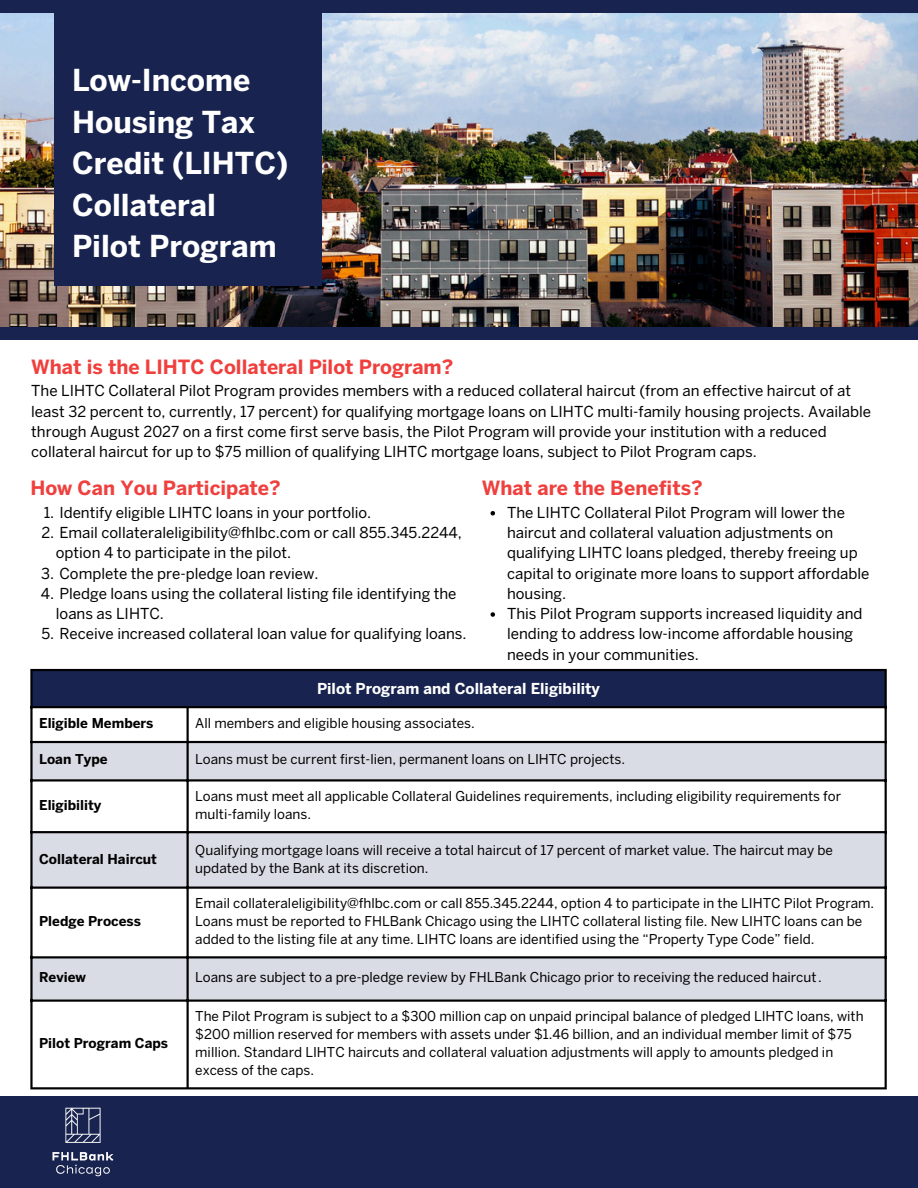
<style>
.page{position:relative;width:918px;height:1188px;background:#fff}
.page>*{position:absolute;margin:0;border:0;box-sizing:border-box;transform-origin:0 0}
.t1{font:700 30px/41.7px "Benton Sans";color:#fff}
.t2{font:700 19.5px "Benton Sans";color:#ef403e}
.t3{font:15px/20.2px "Benton Sans";color:#000}
.t4{font:700 15px "Benton Sans";color:#fff}
.t5{font:13.5px/18px "Benton Sans";color:#000}
.t6{font:700 13.5px "Benton Sans";color:#000}
</style>
<div class="page">
<div style="left:0;top:1096px;width:918px;height:92px;background:#18244f"></div>
<img style="left:52px;top:1107px;width:62px;height:70px">
<img style="left:0;top:12px;width:918px;height:315px">
<div style="left:54px;top:6px;width:267px;height:280px;background:#18244f"></div>
<div style="left:0;top:0;width:918px;height:12px;background:#18244f"></div>
<div style="left:0;top:327px;width:918px;height:12px;background:#18244f"></div>
<div style="left:31px;top:670px;width:855px;height:37px;background:#18244f"></div>
<svg style="left:33px;top:708px;width:852px;height:379px"></svg>
<svg style="left:33px;top:743px;width:852px;height:257px;fill:#dadce5"></svg>
<hr style="left:30px;top:671px;width:3px;height:416px;background:#000">
<hr style="left:187px;top:708px;width:2px;height:379px;background:#000">
<hr style="left:885px;top:671px;width:2px;height:416px;background:#000">
<hr style="left:30px;top:669px;width:857px;height:2px;background:#000">
<hr style="left:30px;top:706px;width:857px;height:2px;background:#000">
<hr style="left:30px;top:741px;width:857px;height:2px;background:#000">
<hr style="left:30px;top:779px;width:857px;height:3px;background:#000">
<hr style="left:30px;top:831px;width:857px;height:2px;background:#000">
<hr style="left:30px;top:887px;width:857px;height:2px;background:#000">
<hr style="left:30px;top:956px;width:857px;height:2px;background:#000">
<hr style="left:30px;top:1000px;width:857px;height:2px;background:#000">
<hr style="left:30px;top:1087px;width:857px;height:2px;background:#000">
<svg style="left:491px;top:511px;width:4px;height:5px"></svg>
<svg style="left:491px;top:612px;width:4px;height:5px"></svg>
<p class="t1" style="left:72px;top:60px;width:218px">Low-Income<br>Housing Tax<br>Credit (LIHTC)<br>Collateral<br>Pilot Program</p>
<p class="t2" style="left:31px;top:355px;width:424px">What is the LIHTC Collateral Pilot Program?</p>
<p class="t3" style="left:31px;top:381px;width:841px">The LIHTC Collateral Pilot Program provides members with a reduced collateral haircut (from an effective haircut of at least 32 percent to, currently, 17 percent) for qualifying mortgage loans on LIHTC multi-family housing projects. Available through August 2027 on a first come first serve basis, the Pilot Program will provide your institution with a reduced collateral haircut for up to $75 million of qualifying LIHTC mortgage loans, subject to Pilot Program caps.</p>
<p class="t2" style="left:30px;top:477px;width:252px">How Can You Participate?</p>
<p class="t2" style="left:482px;top:477px;width:222px">What are the Benefits?</p>
<h2 class="t3" style="left:44px;top:502px;width:329px">1. Identify eligible LIHTC loans in your portfolio.</h2>
<p class="t3" style="left:56px;top:523px;width:408px;text-indent:-14px">2. Email collateraleligibility@fhlbc.com or call 855.345.2244, option 4 to participate in the pilot.</p>
<h2 class="t3" style="left:41px;top:563px;width:279px">3. Complete the pre-pledge loan review.</h2>
<h2 class="t3" style="left:56px;top:583px;width:402px;text-indent:-15px">4. Pledge loans using the collateral listing file identifying the loans as LIHTC.</h2>
<p class="t3" style="left:41px;top:624px;width:427px">5. Receive increased collateral loan value for qualifying loans.</p>
<p class="t4" style="left:317px;top:679px;width:284px">Pilot Program and Collateral Eligibility</p>
<p class="t6" style="left:39px;top:716px;width:116px">Eligible Members</p>
<p class="t5" style="left:195px;top:715px;width:281px">All members and eligible housing associates.</p>
<p class="t6" style="left:39px;top:752px;width:70px">Loan Type</p>
<p class="t5" style="left:195px;top:751px;width:431px">Loans must be current first-lien, permanent loans on LIHTC projects.</p>
<p class="t6" style="left:39px;top:797px;width:64px">Eligibility</p>
<p class="t5" style="left:195px;top:787px;width:647px">Loans must meet all applicable Collateral Guidelines requirements, including eligibility requirements for multi-family loans.</p>
<p class="t6" style="left:39px;top:851px;width:119px">Collateral Haircut</p>
<p class="t5" style="left:195px;top:841px;width:639px">Qualifying mortgage loans will receive a total haircut of 17 percent of market value. The haircut may be updated by the Bank at its discretion.</p>
<p class="t3" style="left:507px;top:502px;width:364px">The LIHTC Collateral Pilot Program will lower the haircut and collateral valuation adjustments on qualifying LIHTC loans pledged, thereby freeing up capital to originate more loans to support affordable housing.</p>
<p class="t3" style="left:507px;top:604px;width:357px">This Pilot Program supports increased liquidity and lending to address low-income affordable housing needs in your communities.</p>
<p class="t6" style="left:39px;top:913px;width:103px">Pledge Process</p>
<p class="t5" style="left:195px;top:894px;width:680px">Email collateraleligibility@fhlbc.com or call 855.345.2244, option 4 to participate in the LIHTC Pilot Program.<br>Loans must be reported to FHLBank Chicago using the LIHTC collateral listing file. New LIHTC loans can be added to the listing file at any time. LIHTC loans are identified using the “Property Type Code” field.</p>
<p class="t6" style="left:39px;top:969px;width:48px">Review</p>
<p class="t5" style="left:195px;top:968px;width:628px">Loans are subject to a pre-pledge review by FHLBank Chicago prior to receiving the reduced haircut.</p>
<p class="t6" style="left:39px;top:1035px;width:131px">Pilot Program Caps</p>
<p class="t5" style="left:195px;top:1007px;width:670px">The Pilot Program is subject to a $300 million cap on unpaid principal balance of pledged LIHTC loans, with $200 million reserved for members with assets under $1.46 billion, and an individual member limit of $75 million. Standard LIHTC haircuts and collateral valuation adjustments will apply to amounts pledged in excess of the caps.</p>
</div>
